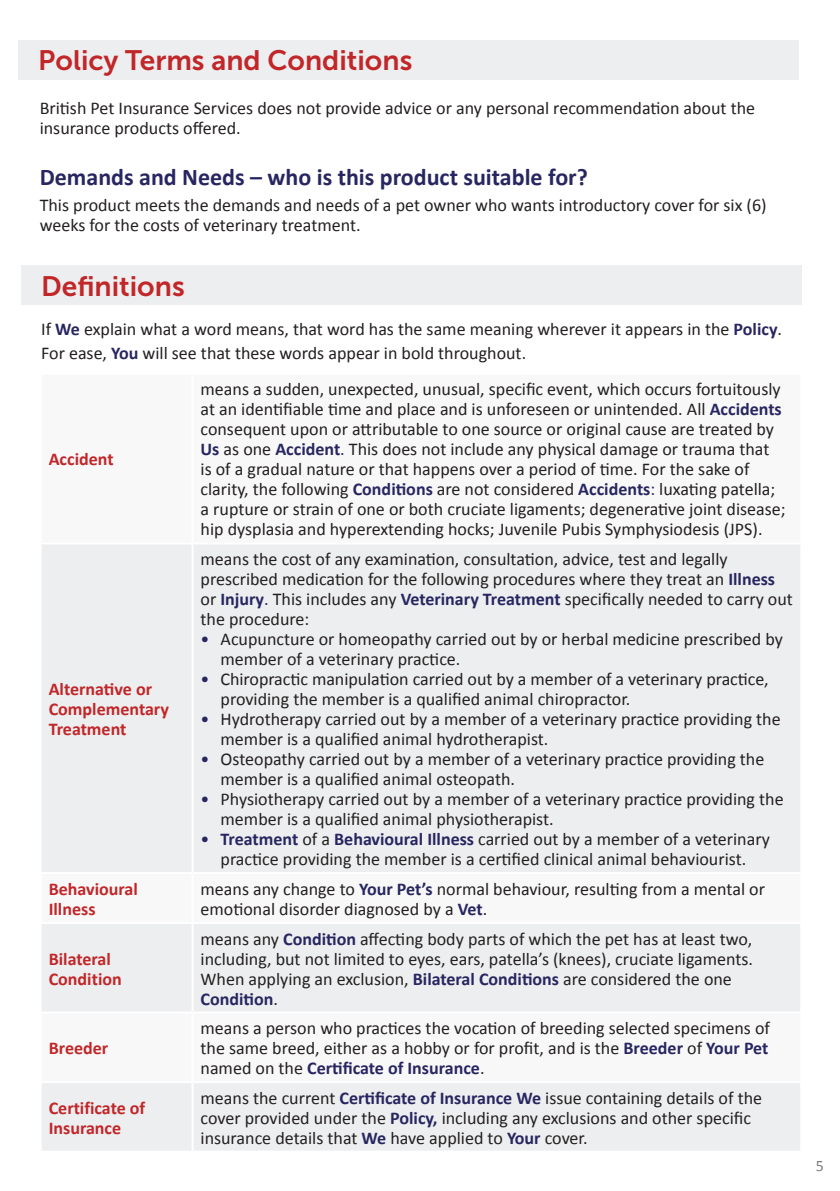
<style>
.page{position:relative;width:840px;height:1191px;background:#fff}
.page>*{position:absolute;margin:0;border:0;box-sizing:border-box;transform-origin:0 0}
.TOC_h1{font:28px "Museo Sans 700";color:#c12629}
.TOC_h1-2{font:700 24px "Calibri";color:#272661}
.BODY_TEXT{font:18px/20px "Calibri";color:#231f20}
.TOC_h1-3{font:18px/20px "Calibri";color:#231f20}
.t1{font:700 18px/20px "Calibri";color:#c12629}
.t2{font:16px "Calibri";color:#7e7f81}
.s1{font-weight:700;color:#272661}
.s2{color:#272661}
</style>
<div class="page">
<div style="left:21px;top:265px;width:780px;height:40px;background:#edeeef"></div>
<svg style="left:42px;top:545px;width:757px;height:605px;fill:#edeeef"></svg>
<hr style="left:191px;top:544px;width:2px;height:328px;background:#fff">
<hr style="left:40px;top:872px;width:152px;height:2px;background:#fff">
<hr style="left:192px;top:872px;width:609px;height:2px;background:#fff">
<hr style="left:191px;top:874px;width:2px;height:48px;background:#fff">
<hr style="left:40px;top:922px;width:152px;height:2px;background:#fff">
<hr style="left:192px;top:922px;width:609px;height:2px;background:#fff">
<hr style="left:191px;top:924px;width:2px;height:87px;background:#fff">
<hr style="left:40px;top:1011px;width:152px;height:2px;background:#fff">
<hr style="left:192px;top:1011px;width:609px;height:2px;background:#fff">
<hr style="left:191px;top:1013px;width:2px;height:68px;background:#fff">
<hr style="left:40px;top:1081px;width:152px;height:2px;background:#fff">
<hr style="left:192px;top:1081px;width:609px;height:2px;background:#fff">
<hr style="left:191px;top:1083px;width:2px;height:67px;background:#fff">
<div style="left:18px;top:40px;width:780px;height:39px;background:#edeeef"></div>
<p class="TOC_h1" style="left:38px;top:45px;width:375px">Policy Terms and Conditions</p>
<p class="TOC_h1-3" style="left:40px;top:97px;width:716px">British Pet Insurance Services does not provide advice or any personal recommendation about the insurance products offered.</p>
<p class="TOC_h1-2" style="left:40px;top:160px;width:549px">Demands and Needs – who is this product suitable for?</p>
<p class="TOC_h1-3" style="left:40px;top:194px;width:728px">This product meets the demands and needs of a pet owner who wants introductory cover for six (6) weeks for the costs of veterinary treatment.</p>
<p class="TOC_h1" style="left:41px;top:270px;width:145px">Definitions</p>
<p class="BODY_TEXT" style="left:41px;top:316px;width:742px;line-height:24px">If <span class="s1">We</span> explain what a word means, that word has the same meaning wherever it appears in the <span class="s1">Policy</span>.<br>For ease, <span class="s1">You</span> will see that these words appear in bold throughout.</p>
<p class="t1" style="left:49px;top:449px;width:66px">Accident</p>
<p class="t1" style="left:49px;top:678px;width:122px">Alternative or<br>Complementary<br>Treatment</p>
<p class="BODY_TEXT" style="left:200px;top:378px;width:586px">means a sudden, unexpected, unusual, specific event, which occurs fortuitously at an identifiable time and place and is unforeseen or unintended. All <span class="s1">Accidents </span>consequent upon or attributable to one source or original cause are treated by <span class="s1">Us</span> as one <span class="s1">Accident</span><span class="s2">.</span> This does not include any physical damage or trauma that<br>is of a gradual nature or that happens over a period of time. For the sake of clarity, the following <span class="s1">Conditions</span> are not considered <span class="s1">Accidents</span><span class="s2">:</span> luxating patella; a rupture or strain of one or both cruciate ligaments; degenerative joint disease; hip dysplasia and hyperextending hocks; Juvenile Pubis Symphysiodesis (JPS).</p>
<p class="BODY_TEXT" style="left:200px;top:548px;width:593px">means the cost of any examination, consultation, advice, test and legally prescribed medication for the following procedures where they treat an <span class="s1">Illness </span>or <span class="s1">Injury</span><span class="s2">.</span> This includes any <span class="s1">Veterinary Treatment</span> specifically needed to carry out the procedure:</p>
<p class="BODY_TEXT" style="left:220px;top:628px;width:563px;text-indent:-20px"><span class="s2">•</span> Acupuncture or homeopathy carried out by or herbal medicine prescribed by member of a veterinary practice.</p>
<p class="BODY_TEXT" style="left:220px;top:668px;width:549px;text-indent:-20px"><span class="s2">•</span> Chiropractic manipulation carried out by a member of a veterinary practice, providing the member is a qualified animal chiropractor.</p>
<p class="BODY_TEXT" style="left:220px;top:708px;width:561px;text-indent:-20px"><span class="s2">•</span> Hydrotherapy carried out by a member of a veterinary practice providing the member is a qualified animal hydrotherapist.</p>
<p class="BODY_TEXT" style="left:220px;top:748px;width:545px;text-indent:-20px"><span class="s2">•</span> Osteopathy carried out by a member of a veterinary practice providing the member is a qualified animal osteopath.</p>
<p class="BODY_TEXT" style="left:220px;top:788px;width:564px;text-indent:-20px"><span class="s2">•</span> Physiotherapy carried out by a member of a veterinary practice providing the member is a qualified animal physiotherapist.</p>
<p class="BODY_TEXT" style="left:200px;top:828px;width:570px;text-align:center"><span class="s2">•</span> <span class="s1">Treatment</span> of a <span class="s1">Behavioural Illness</span> carried out by a member of a veterinary practice providing the member is a certified clinical animal behaviourist.</p>
<p class="t1" style="left:49px;top:878px;width:91px">Behavioural<br>Illness</p>
<p class="BODY_TEXT" style="left:200px;top:877px;width:565px">means any change to <span class="s1">Your Pet’s</span> normal behaviour, resulting from a mental or emotional disorder diagnosed by a <span class="s1">Vet</span>.</p>
<p class="t1" style="left:49px;top:948px;width:74px">Bilateral<br>Condition</p>
<p class="BODY_TEXT" style="left:200px;top:927px;width:553px">means any <span class="s1">Condition</span> affecting body parts of which the pet has at least two, including, but not limited to eyes, ears, patella’s (knees), cruciate ligaments.<br>When applying an exclusion, <span class="s1">Bilateral Conditions</span> are considered the one <span class="s1">Condition</span>.</p>
<p class="t1" style="left:49px;top:1037px;width:61px">Breeder</p>
<p class="BODY_TEXT" style="left:200px;top:1017px;width:570px;text-align:justify">means a person who practices the vocation of breeding selected specimens of the same breed, either as a hobby or for profit, and is the <span class="s1">Breeder</span> of <span class="s1">Your Pet </span>named on the <span class="s1">Certificate of Insurance</span>.</p>
<p class="t1" style="left:49px;top:1097px;width:98px">Certificate of<br>Insurance</p>
<p class="BODY_TEXT" style="left:200px;top:1086px;width:562px">means the current <span class="s1">Certificate of Insurance We</span> issue containing details of the cover provided under the <span class="s1">Policy,</span> including any exclusions and other specific insurance details that <span class="s1">We</span> have applied to <span class="s1">Your</span> cover.</p>
<p class="t2" style="left:815px;top:1155px;width:10px">5</p>
</div>
